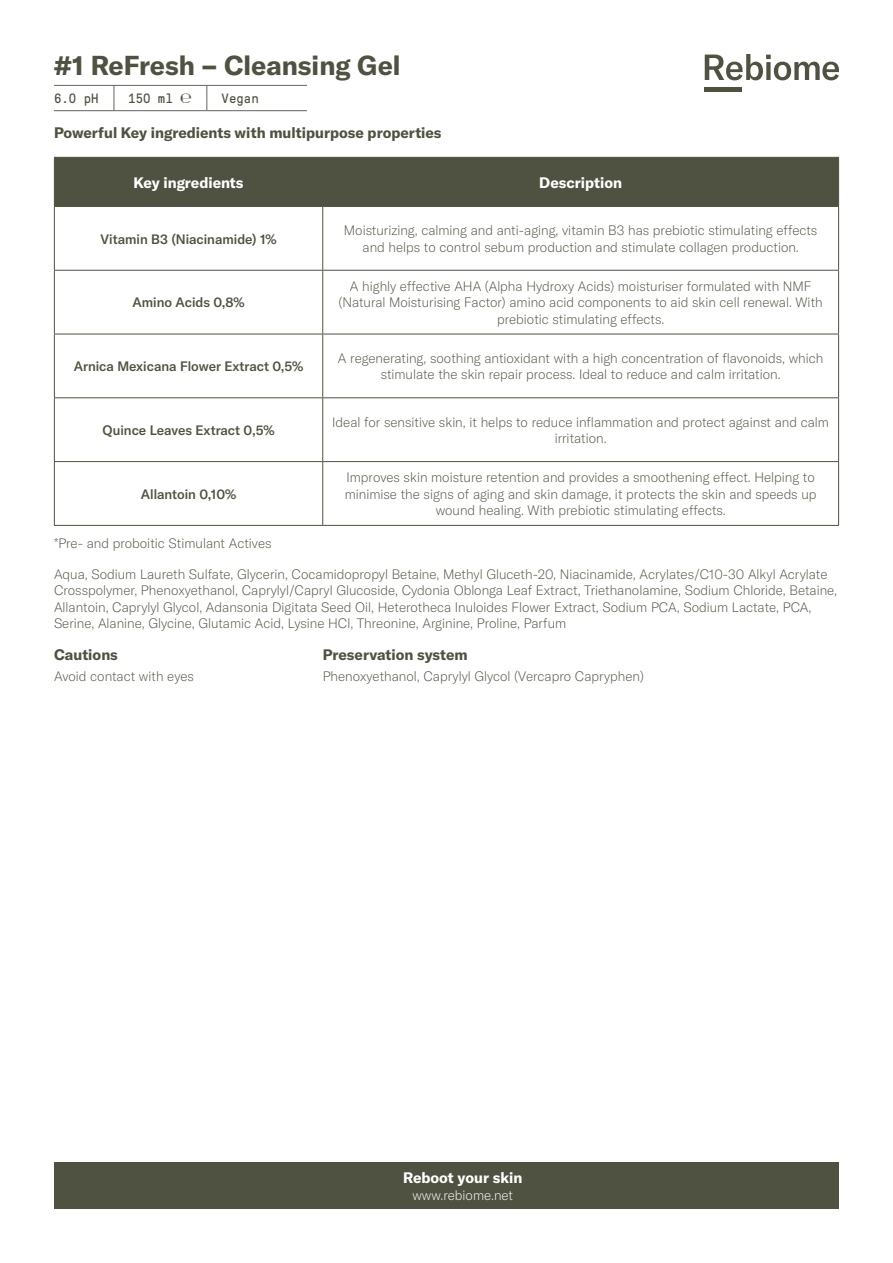
<style>
.page{position:relative;width:893px;height:1263px;background:#fff}
.page>*{position:absolute;margin:0;border:0;box-sizing:border-box;transform-origin:0 0}
.t1{font:700 27px "GT America";color:#4f5240}
.t2{font:700 15px "GT America";color:#4f5240}
.t3{font:700 15px "GT America";color:#fff}
.t4{font:100 13.5px/16.5px "GT America";color:#4f5240;text-align:center}
.t5{font:500 13.5px "GT America";color:#4f5240}
.t6{font:13.5px "GT Pressura Mono";color:#4f5240}
.t7{font:100 13.5px "GT America";color:#fff}
.s1{font-family:"GT America"}
</style>
<div class="page">
<svg style="left:114px;top:86px;width:1px;height:24px"></svg>
<svg style="left:207px;top:86px;width:1px;height:24px"></svg>
<hr style="left:54px;top:85px;width:253px;height:1px;background:#61675c">
<hr style="left:54px;top:110px;width:253px;height:1px;background:#61675c">
<div style="left:55px;top:158px;width:783px;height:48px;background:#4f5240"></div>
<hr style="left:54px;top:157px;width:269px;height:1px;background:#4f5240">
<hr style="left:54px;top:158px;width:1px;height:48px;background:#4f5240">
<hr style="left:323px;top:157px;width:516px;height:1px;background:#4f5240">
<hr style="left:322px;top:158px;width:1px;height:48px;background:#4f5240">
<hr style="left:838px;top:158px;width:1px;height:48px;background:#4f5240">
<hr style="left:54px;top:206px;width:269px;height:1px;background:#4f5240">
<hr style="left:54px;top:207px;width:1px;height:63px;background:#4f5240">
<hr style="left:323px;top:206px;width:516px;height:1px;background:#4f5240">
<hr style="left:322px;top:207px;width:1px;height:63px;background:#4f5240">
<hr style="left:838px;top:207px;width:1px;height:63px;background:#4f5240">
<hr style="left:54px;top:270px;width:269px;height:1px;background:#4f5240">
<hr style="left:54px;top:271px;width:1px;height:63px;background:#4f5240">
<hr style="left:323px;top:270px;width:516px;height:1px;background:#4f5240">
<hr style="left:322px;top:271px;width:1px;height:63px;background:#4f5240">
<hr style="left:838px;top:271px;width:1px;height:63px;background:#4f5240">
<hr style="left:54px;top:334px;width:269px;height:1px;background:#4f5240">
<hr style="left:54px;top:334px;width:1px;height:63px;background:#4f5240">
<hr style="left:323px;top:334px;width:516px;height:1px;background:#4f5240">
<hr style="left:322px;top:334px;width:1px;height:63px;background:#4f5240">
<hr style="left:838px;top:334px;width:1px;height:63px;background:#4f5240">
<hr style="left:54px;top:397px;width:269px;height:1px;background:#4f5240">
<hr style="left:54px;top:398px;width:1px;height:63px;background:#4f5240">
<hr style="left:323px;top:397px;width:516px;height:1px;background:#4f5240">
<hr style="left:322px;top:398px;width:1px;height:63px;background:#4f5240">
<hr style="left:838px;top:398px;width:1px;height:63px;background:#4f5240">
<hr style="left:54px;top:461px;width:269px;height:1px;background:#4f5240">
<hr style="left:54px;top:462px;width:1px;height:63px;background:#4f5240">
<hr style="left:323px;top:461px;width:516px;height:1px;background:#4f5240">
<hr style="left:322px;top:462px;width:1px;height:63px;background:#4f5240">
<hr style="left:838px;top:462px;width:1px;height:63px;background:#4f5240">
<hr style="left:54px;top:525px;width:269px;height:1px;background:#4f5240">
<hr style="left:323px;top:525px;width:516px;height:1px;background:#4f5240">
<div style="left:705px;top:87px;width:37px;height:5px;background:#4f5240"></div>
<svg style="left:705px;top:54px;width:134px;height:26px"></svg>
<div style="left:54px;top:1162px;width:785px;height:47px;background:#4f5240"></div>
<h1 class="t1" style="left:54px;top:49px;width:348px">#1 ReFresh – Cleansing Gel</h1>
<p class="t6" style="left:54px;top:91px;width:46px">6.0 pH</p>
<p class="t6" style="left:128px;top:91px;width:65px">150 ml <span class="s1">℮</span></p>
<p class="t6" style="left:222px;top:91px;width:39px">Vegan</p>
<p class="t2" style="left:54px;top:123px;width:389px">Powerful Key ingredients with multipurpose properties</p>
<p class="t3" style="left:134px;top:173px;width:112px">Key ingredients</p>
<p class="t3" style="left:539px;top:173px;width:84px">Description</p>
<p class="t5" style="left:100px;top:231px;width:178px">Vitamin B3 (Niacinamide) 1%</p>
<p class="t4" style="left:344px;top:222px;width:475px">Moisturizing, calming and anti-aging, vitamin B3 has prebiotic stimulating effects and helps to control sebum production and stimulate collagen production.</p>
<p class="t5" style="left:133px;top:294px;width:114px">Amino Acids 0,8%</p>
<p class="t4" style="left:339px;top:278px;width:486px">A highly effective AHA (Alpha Hydroxy Acids) moisturiser formulated with NMF (Natural Moisturising Factor) amino acid components to aid skin cell renewal. With prebiotic stimulating effects.</p>
<p class="t5" style="left:74px;top:358px;width:231px">Arnica Mexicana Flower Extract 0,5%</p>
<p class="t4" style="left:338px;top:350px;width:487px">A regenerating, soothing antioxidant with a high concentration of flavonoids, which stimulate the skin repair process. Ideal to reduce and calm irritation.</p>
<p class="t5" style="left:103px;top:422px;width:173px">Quince Leaves Extract 0,5%</p>
<p class="t4" style="left:332px;top:414px;width:498px">Ideal for sensitive skin, it helps to reduce inflammation and protect against and calm irritation.</p>
<p class="t5" style="left:141px;top:486px;width:97px">Allantoin 0,10%</p>
<p class="t4" style="left:54px;top:535px;width:219px">*Pre- and proboitic Stimulant Actives</p>
<p class="t4" style="left:345px;top:469px;width:473px">Improves skin moisture retention and provides a smoothening effect. Helping to minimise the signs of aging and skin damage, it protects the skin and speeds up wound healing. With prebiotic stimulating effects.</p>
<p class="t4" style="left:54px;top:566px;width:785px;text-align:left">Aqua, Sodium Laureth Sulfate, Glycerin, Cocamidopropyl Betaine, Methyl Gluceth-20, Niacinamide, Acrylates/C10-30 Alkyl Acrylate Crosspolymer, Phenoxyethanol, Caprylyl/Capryl Glucoside, Cydonia Oblonga Leaf Extract, Triethanolamine, Sodium Chloride, Betaine, Allantoin, Caprylyl Glycol, Adansonia Digitata Seed Oil, Heterotheca Inuloides Flower Extract, Sodium PCA, Sodium Lactate, PCA, Serine, Alanine, Glycine, Glutamic Acid, Lysine HCl, Threonine, Arginine, Proline, Parfum</p>
<p class="t2" style="left:323px;top:645px;width:146px">Preservation system</p>
<p class="t4" style="left:323px;top:668px;width:323px">Phenoxyethanol, Caprylyl Glycol (Vercapro Capryphen)</p>
<p class="t2" style="left:54px;top:645px;width:65px">Cautions</p>
<p class="t4" style="left:54px;top:668px;width:141px">Avoid contact with eyes</p>
<p class="t3" style="left:403px;top:1168px;width:121px">Reboot your skin</p>
<p class="t7" style="left:412px;top:1187px;width:102px">www.rebiome.net</p>
</div>
